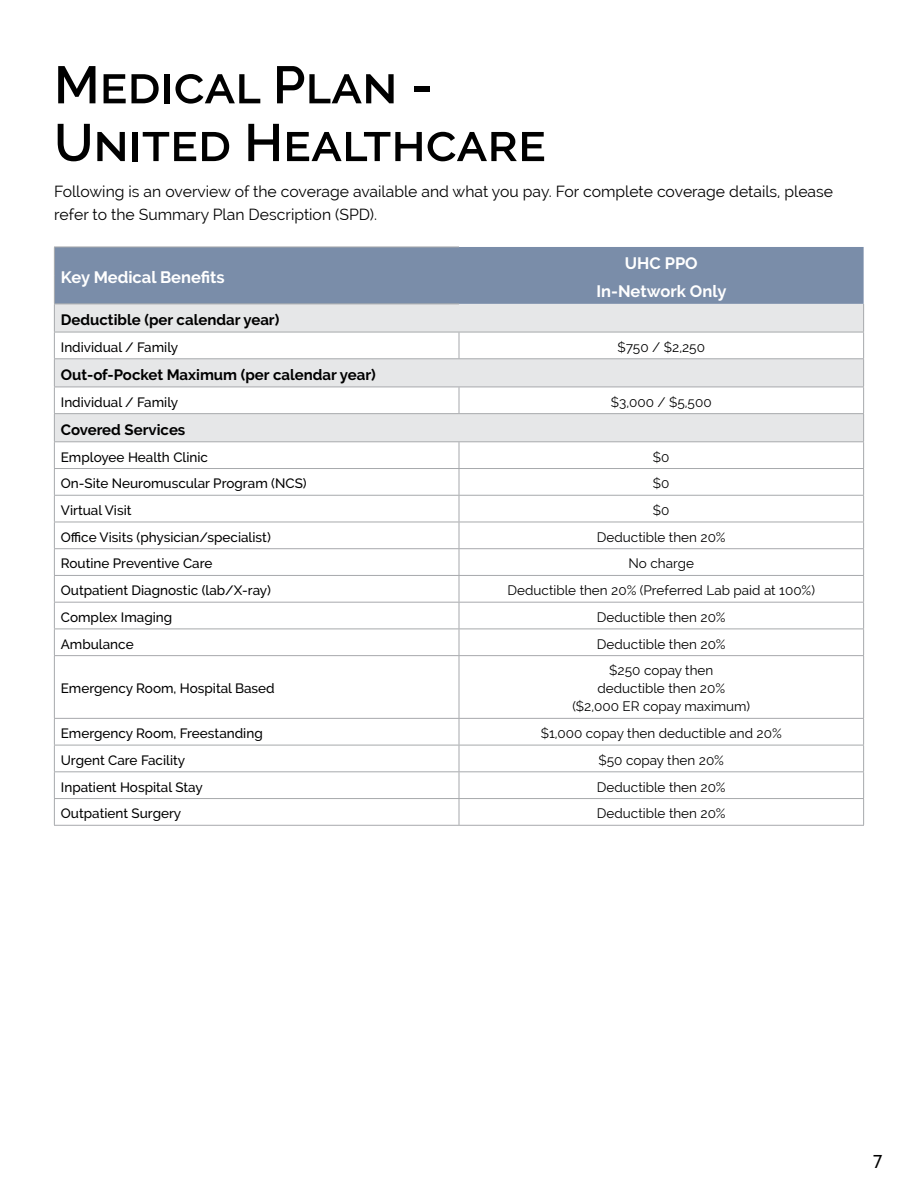
<style>
.page{position:relative;width:918px;height:1188px;background:#fff}
.page>*{position:absolute;margin:0;border:0;box-sizing:border-box;transform-origin:0 0}
.t1{font:600 52.5px/57.8px "Raleway";color:#000}
.t2{font:18px "Azo Sans";color:#000}
.t3{font:700 16.5px/28.5px "Raleway";color:#fff;text-align:center}
.t4{font:15.75px/22.5px "Raleway";color:#000}
.t5{font:700 15px "Raleway";color:#000}
.t6{font:500 13.5px "Raleway";color:#000}
.t7{font:13.5px/18px "Raleway";color:#000;text-align:center}
</style>
<div class="page">
<div style="left:55px;top:247px;width:809px;height:57px;background:#7a8da9"></div>
<div style="left:55px;top:304px;width:808px;height:28px;background:#e6e7e8"></div>
<svg style="left:55px;top:333px;width:808px;height:492px"></svg>
<hr style="left:54px;top:247px;width:405px;height:1px;background:#a7a9ac">
<hr style="left:54px;top:304px;width:405px;height:1px;background:#a7a9ac">
<hr style="left:54px;top:332px;width:405px;height:1px;background:#a7a9ac">
<hr style="left:459px;top:332px;width:405px;height:1px;background:#a7a9ac">
<svg style="left:459px;top:332px;width:1px;height:26px"></svg>
<hr style="left:54px;top:358px;width:405px;height:1px;background:#a7a9ac">
<hr style="left:459px;top:358px;width:405px;height:1px;background:#a7a9ac">
<hr style="left:54px;top:387px;width:405px;height:1px;background:#a7a9ac">
<hr style="left:459px;top:387px;width:405px;height:1px;background:#a7a9ac">
<svg style="left:459px;top:387px;width:1px;height:26px"></svg>
<hr style="left:54px;top:413px;width:405px;height:1px;background:#a7a9ac">
<hr style="left:459px;top:413px;width:405px;height:1px;background:#a7a9ac">
<hr style="left:54px;top:441px;width:405px;height:1px;background:#a7a9ac">
<hr style="left:459px;top:441px;width:405px;height:1px;background:#a7a9ac">
<hr style="left:54px;top:468px;width:405px;height:1px;background:#a7a9ac">
<hr style="left:459px;top:468px;width:405px;height:1px;background:#a7a9ac">
<hr style="left:54px;top:495px;width:405px;height:1px;background:#a7a9ac">
<hr style="left:459px;top:495px;width:405px;height:1px;background:#a7a9ac">
<hr style="left:54px;top:522px;width:405px;height:1px;background:#a7a9ac">
<hr style="left:459px;top:522px;width:405px;height:1px;background:#a7a9ac">
<hr style="left:54px;top:548px;width:405px;height:1px;background:#a7a9ac">
<hr style="left:459px;top:548px;width:405px;height:1px;background:#a7a9ac">
<hr style="left:54px;top:575px;width:405px;height:1px;background:#a7a9ac">
<hr style="left:459px;top:575px;width:405px;height:1px;background:#a7a9ac">
<hr style="left:54px;top:602px;width:405px;height:1px;background:#a7a9ac">
<hr style="left:459px;top:602px;width:405px;height:1px;background:#a7a9ac">
<hr style="left:54px;top:629px;width:405px;height:1px;background:#a7a9ac">
<svg style="left:54px;top:248px;width:1px;height:407px"></svg>
<hr style="left:459px;top:629px;width:405px;height:1px;background:#a7a9ac">
<svg style="left:459px;top:442px;width:1px;height:213px"></svg>
<svg style="left:863px;top:304px;width:1px;height:351px"></svg>
<hr style="left:54px;top:655px;width:405px;height:1px;background:#a7a9ac">
<hr style="left:54px;top:656px;width:1px;height:62px;background:#a7a9ac">
<hr style="left:459px;top:655px;width:405px;height:1px;background:#a7a9ac">
<hr style="left:459px;top:656px;width:1px;height:62px;background:#a7a9ac">
<hr style="left:863px;top:656px;width:1px;height:62px;background:#a7a9ac">
<hr style="left:54px;top:718px;width:405px;height:1px;background:#a7a9ac">
<hr style="left:459px;top:718px;width:405px;height:1px;background:#a7a9ac">
<hr style="left:54px;top:745px;width:405px;height:1px;background:#a7a9ac">
<hr style="left:459px;top:745px;width:405px;height:1px;background:#a7a9ac">
<hr style="left:54px;top:771px;width:405px;height:1px;background:#a7a9ac">
<hr style="left:459px;top:771px;width:405px;height:1px;background:#a7a9ac">
<hr style="left:54px;top:798px;width:405px;height:1px;background:#a7a9ac">
<svg style="left:54px;top:719px;width:1px;height:106px"></svg>
<hr style="left:459px;top:798px;width:405px;height:1px;background:#a7a9ac">
<svg style="left:459px;top:719px;width:1px;height:106px"></svg>
<svg style="left:863px;top:719px;width:1px;height:106px"></svg>
<hr style="left:54px;top:825px;width:405px;height:1px;background:#a7a9ac">
<hr style="left:459px;top:825px;width:405px;height:1px;background:#a7a9ac">
<h1 class="t1" style="left:54px;top:56px;width:494px">Medical Plan -<br>United Healthcare</h1>
<p class="t4" style="left:54px;top:180px;width:781px">Following is an overview of the coverage available and what you pay. For complete coverage details, please refer to the Summary Plan Description (SPD).</p>
<p class="t3" style="left:61px;top:263px;width:165px">Key Medical Benefits</p>
<p class="t3" style="left:597px;top:249px;width:131px">UHC PPO<br>In-Network Only</p>
<p class="t5" style="left:61px;top:311px;width:220px">Deductible (per calendar year)</p>
<p class="t6" style="left:61px;top:339px;width:119px">Individual / Family</p>
<p class="t7" style="left:618px;top:338px;width:89px">$750 / $2,250</p>
<p class="t5" style="left:61px;top:366px;width:316px">Out-of-Pocket Maximum (per calendar year)</p>
<p class="t6" style="left:61px;top:394px;width:119px">Individual / Family</p>
<p class="t7" style="left:611px;top:393px;width:102px">$3,000 / $5,500</p>
<p class="t5" style="left:61px;top:421px;width:126px">Covered Services</p>
<p class="t6" style="left:61px;top:449px;width:149px">Employee Health Clinic</p>
<p class="t7" style="left:653px;top:448px;width:18px">$0</p>
<p class="t6" style="left:61px;top:476px;width:247px">On-Site Neuromuscular Program (NCS)</p>
<p class="t7" style="left:653px;top:474px;width:18px">$0</p>
<p class="t6" style="left:61px;top:502px;width:72px">Virtual Visit</p>
<p class="t7" style="left:653px;top:501px;width:18px">$0</p>
<p class="t6" style="left:61px;top:529px;width:212px">Office Visits (physician/specialist)</p>
<p class="t7" style="left:597px;top:528px;width:130px">Deductible then 20%</p>
<p class="t6" style="left:61px;top:556px;width:153px">Routine Preventive Care</p>
<p class="t7" style="left:629px;top:555px;width:67px">No charge</p>
<p class="t6" style="left:61px;top:583px;width:212px">Outpatient Diagnostic (lab/X-ray)</p>
<p class="t7" style="left:508px;top:581px;width:309px">Deductible then 20% (Preferred Lab paid at 100%)</p>
<p class="t6" style="left:61px;top:609px;width:113px">Complex Imaging</p>
<p class="t7" style="left:597px;top:608px;width:130px">Deductible then 20%</p>
<p class="t6" style="left:61px;top:636px;width:74px">Ambulance</p>
<p class="t7" style="left:597px;top:635px;width:130px">Deductible then 20%</p>
<p class="t6" style="left:61px;top:681px;width:215px">Emergency Room, Hospital Based</p>
<p class="t7" style="left:572px;top:662px;width:179px">$250 copay then<br>deductible then 20%<br>($2,000 ER copay maximum)</p>
<p class="t6" style="left:61px;top:726px;width:203px">Emergency Room, Freestanding</p>
<p class="t7" style="left:541px;top:724px;width:243px">$1,000 copay then deductible and 20%</p>
<p class="t6" style="left:61px;top:752px;width:126px">Urgent Care Facility</p>
<p class="t7" style="left:599px;top:751px;width:127px">$50 copay then 20%</p>
<p class="t6" style="left:61px;top:779px;width:143px">Inpatient Hospital Stay</p>
<p class="t7" style="left:597px;top:778px;width:130px">Deductible then 20%</p>
<p class="t6" style="left:61px;top:806px;width:122px">Outpatient Surgery</p>
<p class="t7" style="left:597px;top:804px;width:130px">Deductible then 20%</p>
<h2 class="t2" style="left:873px;top:1151px;width:12px">7</h2>
</div>
